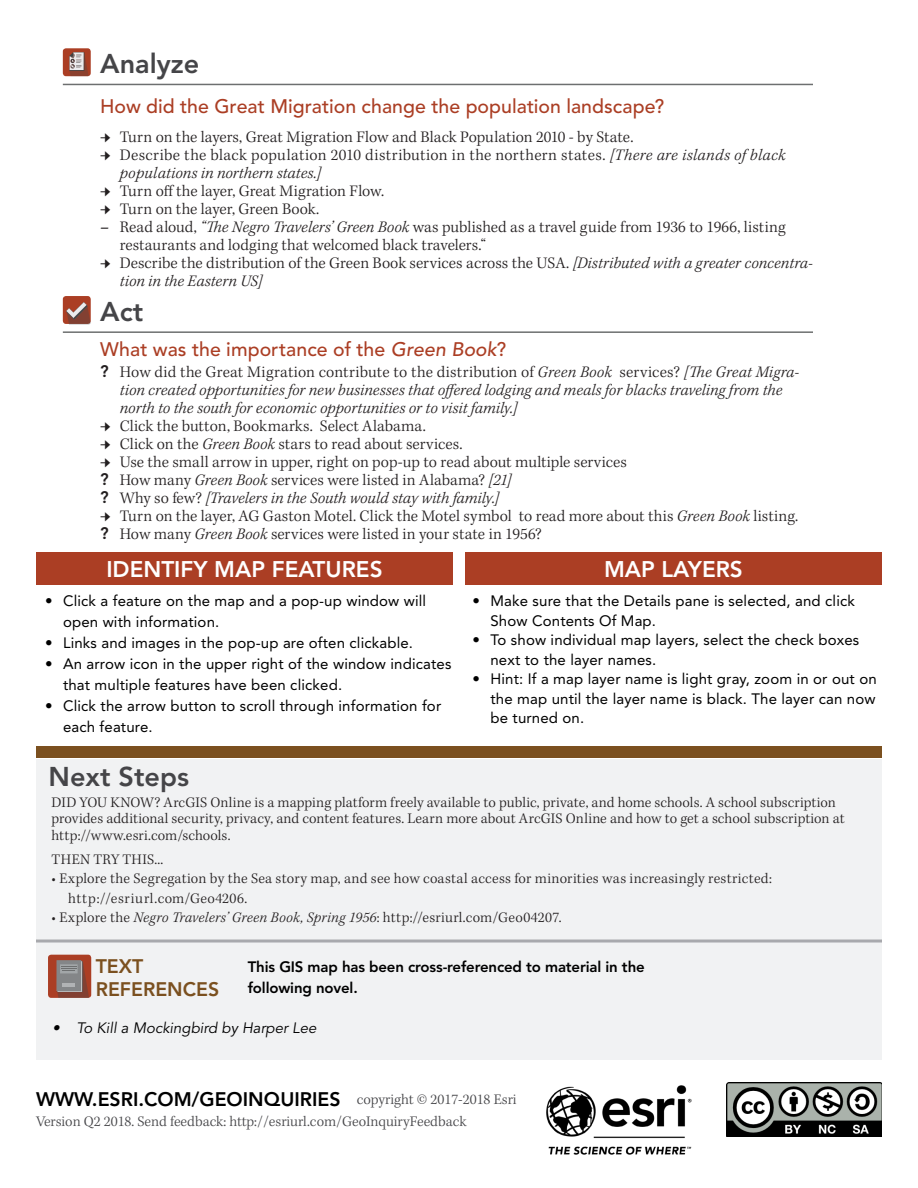
<style>
.page{position:relative;width:918px;height:1188px;background:#fff}
.page>*{position:absolute;margin:0;border:0;box-sizing:border-box;transform-origin:0 0}
.Content_Head{font:800 27px "Avenir LT Std";color:#454548}
.Next_Steps{font:800 27px "Avenir LT Std";color:#454548}
.t1{font:800 22.5px "Avenir LT Std";color:#fff}
.Content_Subhead{font:500 19.5px "Avenir LT Std";color:#ab3e24}
.t2{font:800 19.5px "Avenir LT Std";color:#000}
.t3{font:800 19.5px/23.4px "Avenir LT Std";color:#7b501f}
.t4{font:300 16.5px/18px "Kepler Std";letter-spacing:.005em;color:#231f20}
.t5{font:italic 300 16.5px/18px "Kepler Std";letter-spacing:.005em;color:#231f20}
.t6{font:300 16.5px/18px "Kepler Std";letter-spacing:.025em;color:#231f20}
.t7{font:15px/19.5px "Avenir LT Std";letter-spacing:.01em;color:#000}
.Kepler_bullet_pp{font:300 15px/16.5px "Kepler Std";letter-spacing:.01em;color:#231f20}
.Content_Head-2{font:300 15px "Kepler Std";color:#454548}
.Content_Head-3{font:800 15px/21px "Avenir LT Std";letter-spacing:-.01em;color:#000}
.t8{font:italic 15px "Avenir LT Std";color:#000}
.s1{font-style:italic}
.s2{font-weight:600}
.s3{font-family:"Avenir LT Std";font-weight:800;font-style:normal}
.s4{font-style:normal}
.s5{font-family:"Avenir LT Std";font-weight:800}
</style>
<div class="page">
<hr style="left:63px;top:84px;width:750px;height:1px;background:#6d6f70">
<hr style="left:63px;top:331px;width:750px;height:2px;background:#6d6f70">
<div style="left:36px;top:759px;width:846px;height:301px;background:#f1f2f3"></div>
<div style="left:36px;top:746px;width:846px;height:12px;background:#7b501f"></div>
<img style="left:546px;top:1085px;width:146px;height:70px">
<img style="left:726px;top:1082px;width:156px;height:55px">
<div style="left:465px;top:553px;width:417px;height:32px;background:#ab3e24"></div>
<div style="left:36px;top:553px;width:417px;height:32px;background:#ab3e24"></div>
<div style="left:48px;top:955px;width:43px;height:43px;background:#ab3e24;border-radius:3px"></div>
<hr style="left:81px;top:960px;width:1px;height:31px;background:#383b3d">
<div style="left:56px;top:960px;width:25px;height:31px;background:#8a7a77"></div>
<svg style="left:56px;top:961px;width:33px;height:37px"></svg>
<hr style="left:36px;top:940px;width:846px;height:3px;background:#a8a9ad">
<div style="left:63px;top:48px;width:28px;height:28px;background:#ab3e24;border-radius:3px"></div>
<div style="left:63px;top:296px;width:28px;height:28px;background:#ab3e24;border-radius:3px"></div>
<svg style="left:69px;top:52px;width:20px;height:24px"></svg>
<svg style="left:66px;top:302px;width:25px;height:22px"></svg>
<p class="Content_Head" style="left:100px;top:48px;width:101px">Analyze</p>
<p class="Content_Subhead" style="left:100px;top:95px;width:566px">How did the Great Migration change the population landscape?</p>
<p class="t4" style="left:120px;top:129px;width:515px">Turn on the layers, Great Migration Flow and Black Population 2010 - by State.</p>
<p class="t6" style="left:120px;top:147px;width:668px">Describe the black population 2010 distribution in the northern states. <span class="s1">[There are islands of black populations in northern states.]</span></p>
<p class="t4" style="left:120px;top:183px;width:266px">Turn off the layer, Great Migration Flow.</p>
<p class="t4" style="left:120px;top:201px;width:201px">Turn on the layer, Green Book.</p>
<p class="t4" style="left:120px;top:219px;width:667px;text-indent:-20px"><span class="s2">–</span> Read aloud, <span class="s1">“The Negro Travelers’ Green Book</span> was published as a travel guide from 1936 to 1966, listing restaurants and lodging that welcomed black travelers.“</p>
<p class="t4" style="left:120px;top:255px;width:695px">Describe the distribution of the Green Book services across the USA. <span class="s1">[Distributed with a greater concentra&shy;tion in the Eastern US]</span></p>
<p class="Content_Head" style="left:100px;top:296px;width:45px">Act</p>
<p class="Content_Subhead" style="left:100px;top:338px;width:408px">What was the importance of the Green Book?</p>
<p class="t5" style="left:120px;top:363px;width:681px;text-indent:-20px"><span class="s3">?</span> <span class="s4">How did the Great Migration contribute to the distribution of</span> Green Book <span class="s4">services?</span> [The Great Migra&shy;tion created opportunities for new businesses that offered lodging and meals for blacks traveling from the north to the south for economic opportunities or to visit family.]</p>
<p class="t4" style="left:120px;top:418px;width:308px">Click the button, Bookmarks. Select Alabama.</p>
<p class="t4" style="left:120px;top:436px;width:344px">Click on the <span class="s1">Green Book</span> stars to read about services.</p>
<p class="t4" style="left:120px;top:454px;width:509px">Use the small arrow in upper, right on pop-up to read about multiple services</p>
<p class="t4" style="left:100px;top:472px;width:413px"><span class="s5">?</span> How many <span class="s1">Green Book</span> services were listed in Alabama? <span class="s1">[21]</span></p>
<p class="t5" style="left:100px;top:489px;width:401px"><span class="s3">?</span> <span class="s4">Why so few?</span> [Travelers in the South would stay with family.]</p>
<p class="t4" style="left:120px;top:508px;width:680px">Turn on the layer, AG Gaston Motel. Click the Motel symbol to read more about this <span class="s1">Green Book</span> listing.</p>
<p class="t4" style="left:100px;top:526px;width:443px"><span class="s5">?</span> How many <span class="s1">Green Book</span> services were listed in your state in 1956?</p>
<p class="t1" style="left:106px;top:556px;width:278px">IDENTIFY MAP FEATURES</p>
<p class="t1" style="left:604px;top:556px;width:140px">MAP LAYERS</p>
<p class="t7" style="left:63px;top:591px;width:365px;line-height:21px;text-indent:-18px">• Click a feature on the map and a pop-up window will open with information.</p>
<p class="t7" style="left:45px;top:633px;width:370px">• Links and images in the pop-up are often clickable.</p>
<p class="t7" style="left:63px;top:654px;width:390px;line-height:21px;text-indent:-18px">• An arrow icon in the upper right of the window indicates that multiple features have been clicked.</p>
<p class="t7" style="left:63px;top:696px;width:380px;line-height:21px;text-indent:-18px">• Click the arrow button to scroll through information for each feature.</p>
<p class="t7" style="left:490px;top:591px;width:366px;text-indent:-18px">• Make sure that the Details pane is selected, and click<br>Show Contents Of Map.</p>
<p class="t7" style="left:490px;top:630px;width:370px;text-indent:-18px">• To show individual map layers, select the check boxes next to the layer names.</p>
<p class="t7" style="left:490px;top:669px;width:388px;text-align:justify;text-indent:-18px">• Hint: If a map layer name is light gray, zoom in or out on the map until the layer name is black. The layer can now be turned on.</p>
<p class="Next_Steps" style="left:49px;top:761px;width:142px">Next Steps</p>
<p class="Kepler_bullet_pp" style="left:52px;top:794px;width:795px">DID YOU KNOW? ArcGIS Online is a mapping platform freely available to public, private, and home schools. A school subscription provides additional security, privacy, and content features. Learn more about ArcGIS Online and how to get a school subscription at http://www.esri.com/schools.</p>
<p class="Kepler_bullet_pp" style="left:52px;top:851px;width:113px">THEN TRY THIS...</p>
<p class="Kepler_bullet_pp" style="left:68px;top:869px;width:705px;line-height:19.5px;text-indent:-16px">• Explore the Segregation by the Sea story map, and see how coastal access for minorities was increasingly restricted: http://esriurl.com/Geo4206.</p>
<p class="Kepler_bullet_pp" style="left:52px;top:910px;width:511px">• Explore the <span class="s1">Negro Travelers’ Green Book, Spring 1956</span>: http://esriurl.com/Geo04207.</p>
<p class="t3" style="left:96px;top:954px;width:125px">TEXT<br>REFERENCES</p>
<p class="t8" style="left:52px;top:1019px;width:265px">• To Kill a Mockingbird by Harper Lee</p>
<p class="Content_Head-3" style="left:248px;top:957px;width:398px">This GIS map has been cross-referenced to material in the following novel.</p>
<p class="t2" style="left:36px;top:1088px;width:306px">WWW.ESRI.COM/GEOINQUIRIES</p>
<p class="Content_Head-2" style="left:36px;top:1113px;width:432px">Version Q2 2018. Send feedback: http://esriurl.com/GeoInquiryFeedback</p>
<p class="Content_Head-2" style="left:357px;top:1091px;width:161px">copyright © 2017-2018 Esri</p>
</div>
